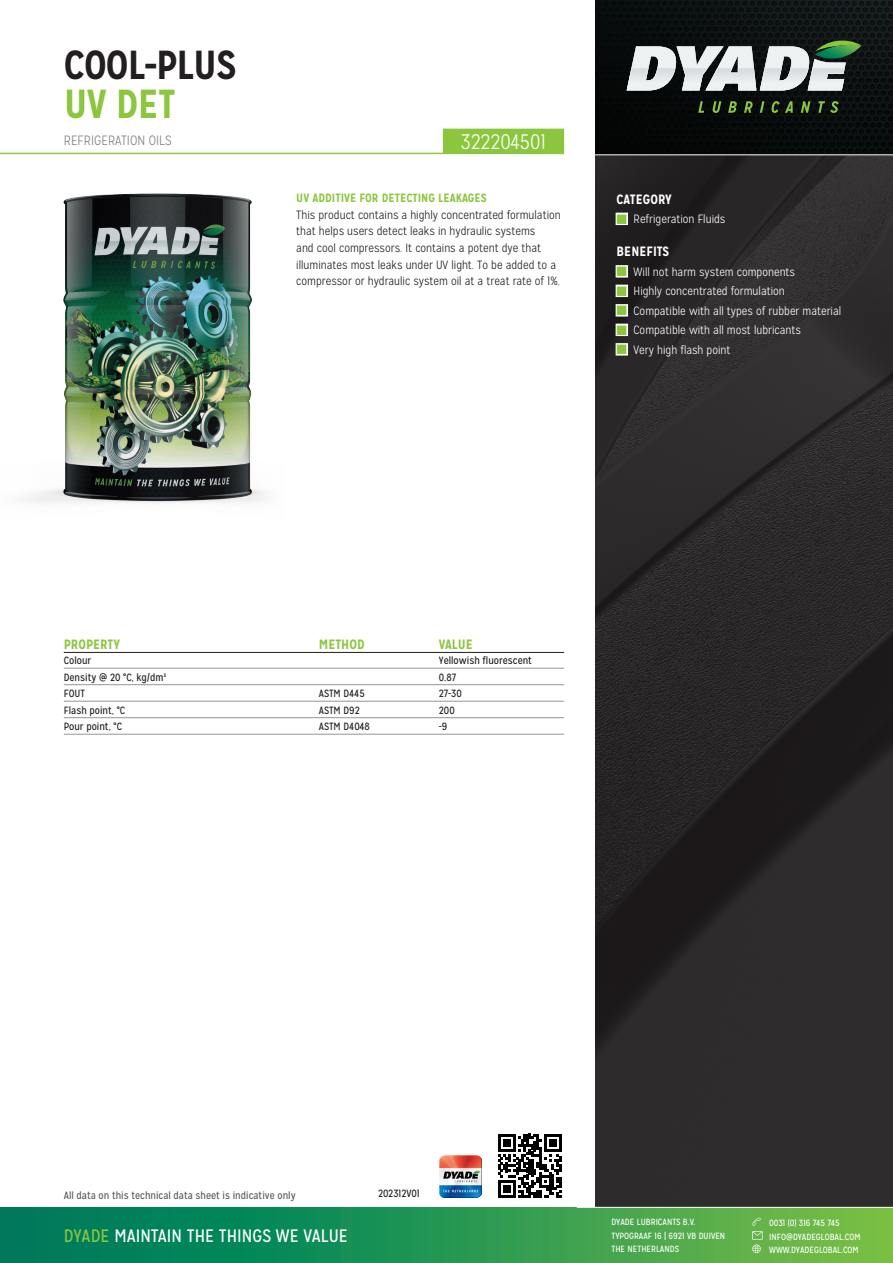
<style>
.page{position:relative;width:893px;height:1263px;background:#fff}
.page>*{position:absolute;margin:0;border:0;box-sizing:border-box;transform-origin:0 0}
.t1{font:700 40.5px "Mission Gothic";letter-spacing:-.02em;color:#231f20}
.t2{font:700 40.5px "Mission Gothic";color:#8bc63e}
.t3{font:300 21px "Mission Gothic";color:#fff}
.t4{font:18px "Mission Gothic";color:#fff}
.t5{font:700 13.5px "Mission Gothic";color:#8bc63e}
.t6{font:300 13.5px "Mission Gothic";color:#808285}
.t7{font:700 13.5px "Mission Gothic";color:#fff}
.t8{font:300 12px/16.5px "Mission Gothic";color:#231f20}
.t9{font:300 12px/19.5px "Mission Gothic";color:#fff}
.t10{font:700 12px "Mission Gothic";color:#8bc63e}
.t11{font:10.5px "Mission Gothic";color:#231f20}
.t12{font:10.5px "Mission Gothic";color:#5a5a5d}
.t13{font:9px/13.5px "Mission Gothic";color:#fff}
.s1{font-family:"European Pi Three";font-weight:400;font-size:10.5px}
.s2{color:#8bc63e}
</style>
<div class="page">
<svg style="left:595px;top:155px;width:298px;height:1052px;background:#2a2729"></svg>
<img style="left:595px;top:0;width:298px;height:154px">
<svg style="left:627px;top:40px;width:234px;height:50px;background:#8c9491"></svg>
<svg style="left:698px;top:101px;width:6px;height:12px"></svg>
<svg style="left:713px;top:101px;width:8px;height:12px"></svg>
<svg style="left:728px;top:101px;width:9px;height:12px"></svg>
<svg style="left:744px;top:101px;width:9px;height:12px"></svg>
<svg style="left:760px;top:101px;width:4px;height:12px"></svg>
<svg style="left:772px;top:101px;width:21px;height:12px"></svg>
<svg style="left:801px;top:101px;width:9px;height:12px"></svg>
<svg style="left:818px;top:101px;width:21px;height:12px"></svg>
<div style="left:0;top:1208px;width:893px;height:55px;background:linear-gradient(to right,#00745e,#73bd46)"></div>
<svg style="left:752px;top:1217px;width:10px;height:36px"></svg>
<img style="left:440px;top:1155px;width:42px;height:42px">
<svg style="left:498px;top:1134px;width:64px;height:64px"></svg>
<div style="left:446px;top:129px;width:118px;height:25px;background:#8bc63e"></div>
<img style="left:0;top:128px;width:446px;height:376px">
<hr style="left:64px;top:652px;width:500px;height:1px;background:#231f20">
<hr style="left:64px;top:668px;width:500px;height:1px;background:#939598">
<hr style="left:64px;top:684px;width:500px;height:1px;background:#939598">
<hr style="left:64px;top:701px;width:500px;height:1px;background:#939598">
<hr style="left:64px;top:717px;width:500px;height:1px;background:#939598">
<hr style="left:64px;top:734px;width:500px;height:1px;background:#939598">
<h1 class="t1" style="left:64px;top:40px;width:174px">COOL-PLUS</h1>
<h1 class="t2" style="left:64px;top:79px;width:114px">UV DET</h1>
<p class="t6" style="left:64px;top:132px;width:110px">REFRIGERATION OILS</p>
<h2 class="t3" style="left:461px;top:130px;width:87px">322204501</h2>
<p class="t10" style="left:296px;top:191px;width:192px">UV ADDITIVE FOR DETECTING LEAKAGES</p>
<p class="t8" style="left:296px;top:207px;width:266px">This product contains a highly concentrated formulation that helps users detect leaks in hydraulic systems<br>and cool compressors. It contains a potent dye that illuminates most leaks under UV light. To be added to a compressor or hydraulic system oil at a treat rate of 1%.</p>
<p class="t7" style="left:617px;top:190px;width:57px">CATEGORY</p>
<p class="t9" style="left:617px;top:209px;width:110px"><span class="s1">N</span> Refrigeration Fluids</p>
<p class="t7" style="left:617px;top:243px;width:54px">BENEFITS</p>
<p class="t9" style="left:617px;top:262px;width:226px"><span class="s1">N</span> Will not harm system components<br><span class="s1">N</span> Highly concentrated formulation<br><span class="s1">N</span> Compatible with all types of rubber material <span class="s1">N</span> Compatible with all most lubricants<br><span class="s1">N</span> Very high flash point</p>
<p class="t5" style="left:64px;top:636px;width:58px">PROPERTY</p>
<p class="t5" style="left:319px;top:636px;width:47px">METHOD</p>
<p class="t5" style="left:439px;top:636px;width:36px">VALUE</p>
<p class="t11" style="left:64px;top:654px;width:29px">Colour</p>
<p class="t11" style="left:439px;top:654px;width:95px">Yellowish fluorescent</p>
<p class="t11" style="left:64px;top:671px;width:104px">Density @ 20 °C, kg/dm³</p>
<p class="t11" style="left:439px;top:671px;width:19px">0.87</p>
<p class="t11" style="left:64px;top:687px;width:23px">FOUT</p>
<p class="t11" style="left:319px;top:687px;width:47px">ASTM D445</p>
<p class="t11" style="left:439px;top:687px;width:24px">27-30</p>
<p class="t11" style="left:64px;top:704px;width:63px">Flash point, °C</p>
<p class="t11" style="left:319px;top:704px;width:43px">ASTM D92</p>
<p class="t11" style="left:439px;top:704px;width:17px">200</p>
<p class="t11" style="left:64px;top:720px;width:60px">Pour point, °C</p>
<p class="t11" style="left:319px;top:720px;width:53px">ASTM D4048</p>
<p class="t11" style="left:439px;top:720px;width:10px">-9</p>
<p class="t12" style="left:64px;top:1189px;width:233px">All data on this technical data sheet is indicative only</p>
<p class="t11" style="left:378px;top:1187px;width:43px">202312V01</p>
<h3 class="t4" style="left:64px;top:1225px;width:286px"><span class="s2">DYADE</span> MAINTAIN THE THINGS WE VALUE</h3>
<p class="t13" style="left:611px;top:1215px;width:115px">DYADE LUBRICANTS B.V.<br>TYPOGRAAF 16 | 6921 VB DUIVEN<br>THE NETHERLANDS</p>
<p class="t13" style="left:769px;top:1216px;width:93px">0031 (0) 316 745 745<br>INFO@DYADEGLOBAL.COM<br>WWW.DYADEGLOBAL.COM</p>
</div>
